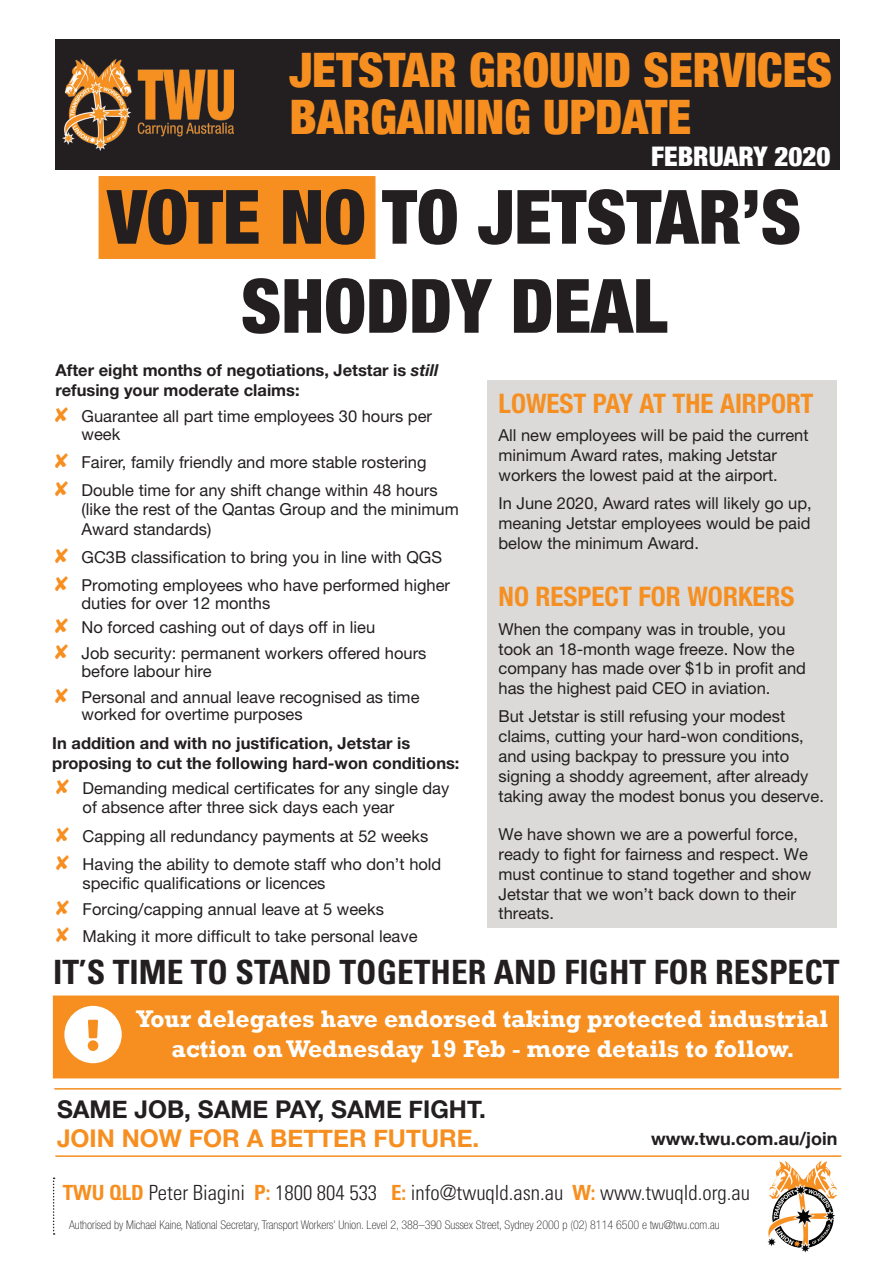
<style>
.page{position:relative;width:893px;height:1263px;background:#fff}
.page>*{position:absolute;margin:0;border:0;box-sizing:border-box;transform-origin:0 0}
.t1{font:900 condensed 75px/88.9px "Helvetica Neue LT Std";color:#231f20;text-align:center}
.t2{font:59.25px "Font Awesome 5 Free Solid";color:#fff}
.t3{font:900 condensed 47.55px/47.5px "Helvetica Neue";color:#f68f20}
.t4{font:700 condensed 33.45px "Univers LT Std";color:#231f20}
.t5{font:700 condensed 27px "Helvetica Neue LT Std";color:#f68f21}
.t6{font:900 condensed 27px "Helvetica Neue";color:#fff}
.t7{font:700 24.75px "Rockwell";color:#fff}
.t8{font:700 24.45px "Helvetica Neue";color:#231f20}
.t9{font:700 24.45px "Helvetica Neue";color:#f68f20}
.t10{font:300 condensed 20.85px "Univers LT Std";color:#231f20}
.t11{font:700 18px "Helvetica Neue";color:#231f20}
.t12{font:16.5px/19.8px "Helvetica Neue LT Std";color:#231f20}
.t13{font:700 16.5px/19.8px "Helvetica Neue LT Std";color:#231f20}
.t14{font:100 condensed 12px "Helvetica Neue LT Std";color:#231f20}
.s1{font-style:italic}
.s2{color:#f68f20}
.s3{font-weight:700;color:#f68f20}
</style>
<div class="page">
<div style="left:488px;top:380px;width:349px;height:548px;background:#dbdad8"></div>
<div style="left:99px;top:176px;width:277px;height:83px;background:#f68f20"></div>
<div style="left:53px;top:995px;width:786px;height:83px;background:#f68f20;border:2px solid #f68f20"></div>
<div style="left:55px;top:40px;width:785px;height:130px;background:#231f20"></div>
<img style="left:63px;top:60px;width:170px;height:90px">
<img style="left:767px;top:1161px;width:70px;height:92px">
<svg style="left:53px;top:1177px;width:2px;height:58px"></svg>
<hr style="left:54px;top:1088px;width:787px;height:1px;background:#f68f20">
<hr style="left:55px;top:1155px;width:786px;height:2px;background:#f68f20">
<h3 class="t3" style="left:289px;top:43px;width:544px">JETSTAR GROUND SERVICES<br>BARGAINING UPDATE</h3>
<h3 class="t6" style="left:651px;top:134px;width:181px">FEBRUARY 2020</h3>
<h1 class="t1" style="left:107px;top:171px;width:695px">VOTE NO TO JETSTAR’S<br>SHODDY DEAL</h1>
<p class="t13" style="left:56px;top:360px;width:384px">After eight months of negotiations, Jetstar is <span class="s1">still </span>refusing your moderate claims:</p>
<p class="t12" style="left:82px;top:407px;width:352px;line-height:17.4px;text-indent:-27px"><span class="s2">✘</span> Guarantee all part time employees 30 hours per week</p>
<p class="t12" style="left:54px;top:448px;width:385px;line-height:28.3px"><span class="s2">✘</span> Fairer, family friendly and more stable rostering <span class="s2">✘</span> Double time for any shift change within 48 hours</p>
<p class="t12" style="left:82px;top:500px;width:379px;line-height:19.2px">(like the rest of the Qantas Group and the minimum<br>Award standards)</p>
<p class="t12" style="left:54px;top:543px;width:397px;line-height:28.3px"><span class="s2">✘</span> GC3B classification to bring you in line with QGS <span class="s2">✘</span> Promoting employees who have performed higher</p>
<p class="t12" style="left:54px;top:590px;width:374px;line-height:25.3px;text-indent:27px">duties for over 12 months<br><span class="s2">✘</span> No forced cashing out of days off in lieu<br><span class="s2">✘</span> Job security: permanent workers offered hours</p>
<p class="t12" style="left:54px;top:658px;width:367px;line-height:26px;text-indent:27px">before labour hire<br><span class="s2">✘</span> Personal and annual leave recognised as time</p>
<p class="t12" style="left:82px;top:704px;width:223px">worked for overtime purposes</p>
<p class="t13" style="left:52px;top:733px;width:409px">In addition and with no justification, Jetstar is proposing to cut the following hard-won conditions:</p>
<p class="t12" style="left:83px;top:778px;width:368px;line-height:19.2px;text-indent:-27px"><span class="s2">✘</span> Demanding medical certificates for any single day of absence after three sick days each year</p>
<p class="t12" style="left:56px;top:821px;width:387px;line-height:28.3px"><span class="s2">✘</span> Capping all redundancy payments at 52 weeks <span class="s2">✘</span> Having the ability to demote staff who don’t hold</p>
<p class="t12" style="left:56px;top:869px;width:363px;line-height:26.5px;text-indent:27px">specific qualifications or licences<br><span class="s2">✘</span> Forcing/capping annual leave at 5 weeks<br><span class="s2">✘</span> Making it more difficult to take personal leave</p>
<h3 class="t5" style="left:498px;top:387px;width:316px">LOWEST PAY AT THE AIRPORT</h3>
<p class="t12" style="left:498px;top:425px;width:312px">All new employees will be paid the current minimum Award rates, making Jetstar workers the lowest paid at the airport.</p>
<p class="t12" style="left:498px;top:493px;width:315px;text-align:justify">In June 2020, Award rates will likely go up, meaning Jetstar employees would be paid below the minimum Award.</p>
<h3 class="t5" style="left:498px;top:580px;width:298px">NO RESPECT FOR WORKERS</h3>
<p class="t12" style="left:498px;top:619px;width:309px">When the company was in trouble, you took an 18-month wage freeze. Now the company has made over $1b in profit and has the highest paid CEO in aviation.</p>
<p class="t12" style="left:498px;top:706px;width:327px">But Jetstar is still refusing your modest claims, cutting your hard-won conditions, and using backpay to pressure you into signing a shoddy agreement, after already taking away the modest bonus you deserve.</p>
<p class="t12" style="left:498px;top:824px;width:314px">We have shown we are a powerful force, ready to fight for fairness and respect. We must continue to stand together and show Jetstar that we won’t back down to their threats.</p>
<h3 class="t4" style="left:53px;top:952px;width:788px">IT’S TIME TO STAND TOGETHER AND FIGHT FOR RESPECT</h3>
<h2 class="t2" style="left:63px;top:1005px;width:61px">●▼□■●</h2>
<h3 class="t7" style="left:136px;top:1004px;width:694px">Your delegates have endorsed taking protected industrial</h3>
<h3 class="t7" style="left:172px;top:1033px;width:625px">action on Wednesday 19 Feb - more details to follow.</h3>
<h3 class="t8" style="left:57px;top:1090px;width:430px">SAME JOB, SAME PAY, SAME FIGHT.</h3>
<h3 class="t9" style="left:57px;top:1119px;width:424px">JOIN NOW FOR A BETTER FUTURE.</h3>
<p class="t11" style="left:651px;top:1125px;width:188px">www.twu.com.au/join</p>
<p class="t10" style="left:63px;top:1180px;width:689px"><span class="s3">TWU QLD</span> Peter Biagini <span class="s3">P:</span> 1800 804 533 <span class="s3">E:</span> info@twuqld.asn.au <span class="s3">W:</span> www.twuqld.org.au</p>
<p class="t14" style="left:69px;top:1218px;width:652px">Authorised by Michael Kaine, National Secretary, Transport Workers’ Union. Level 2, 388–390 Sussex Street, Sydney 2000 p (02) 8114 6500 e twu@twu.com.au</p>
</div>
